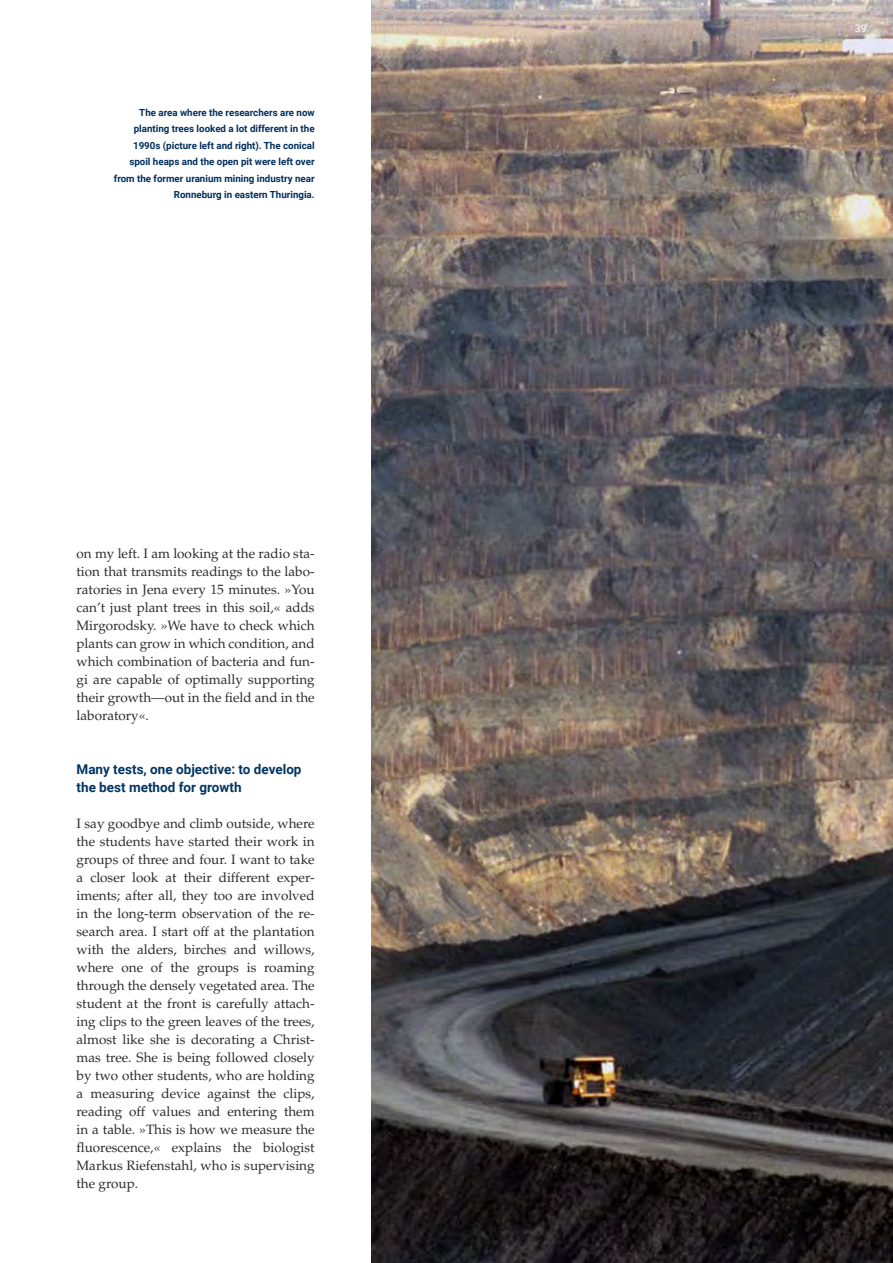
<style>
.page{position:relative;width:893px;height:1263px;background:#fff}
.page>*{position:absolute;margin:0;border:0;box-sizing:border-box;transform-origin:0 0}
.t1{font:13.5px/18px "Palatino LT Std";color:#2c2c2b;text-align:justify}
.t2{font:700 13.5px/18px "Roboto";color:#043563}
.t3{font:10.5px "Roboto";color:#fff}
.t4{font:700 9.75px/16.5px "Roboto";color:#002f5d;text-align:right}
</style>
<div class="page">
<img style="left:372px;top:0;width:521px;height:1263px">
<p class="t4" style="left:114px;top:104px;width:202px">The area where the researchers are now planting trees looked a lot different in the 1990s (picture left and right). The conical spoil heaps and the open pit were left over from the former uranium mining industry near Ronneburg in eastern Thuringia.</p>
<p class="t1" style="left:77px;top:545px;width:240px">on my left. I am looking at the radio sta&shy;tion that transmits readings to the labo&shy;ratories in Jena every 15 minutes. »You can’t just plant trees in this soil,« adds Mirgorodsky. »We have to check which plants can grow in which condition, and which combination of bacteria and fun&shy;gi are capable of optimally supporting their growth—out in the field and in the laboratory«.</p>
<p class="t2" style="left:77px;top:760px;width:227px">Many tests, one objective: to develop the best method for growth</p>
<p class="t1" style="left:77px;top:815px;width:240px">I say goodbye and climb outside, where the students have started their work in groups of three and four. I want to take a closer look at their different exper&shy;iments; after all, they too are involved in the long-term observation of the re&shy;search area. I start off at the plantation with the alders, birches and willows, where one of the groups is roaming through the densely vegetated area. The student at the front is carefully attach&shy;ing clips to the green leaves of the trees, almost like she is decorating a Christ&shy;mas tree. She is being followed closely by two other students, who are holding a measuring device against the clips, reading off values and entering them in a table. »This is how we measure the fluorescence,« explains the biologist Markus Riefenstahl, who is supervising the group.</p>
<p class="t3" style="left:855px;top:21px;width:13px">39</p>
</div>
